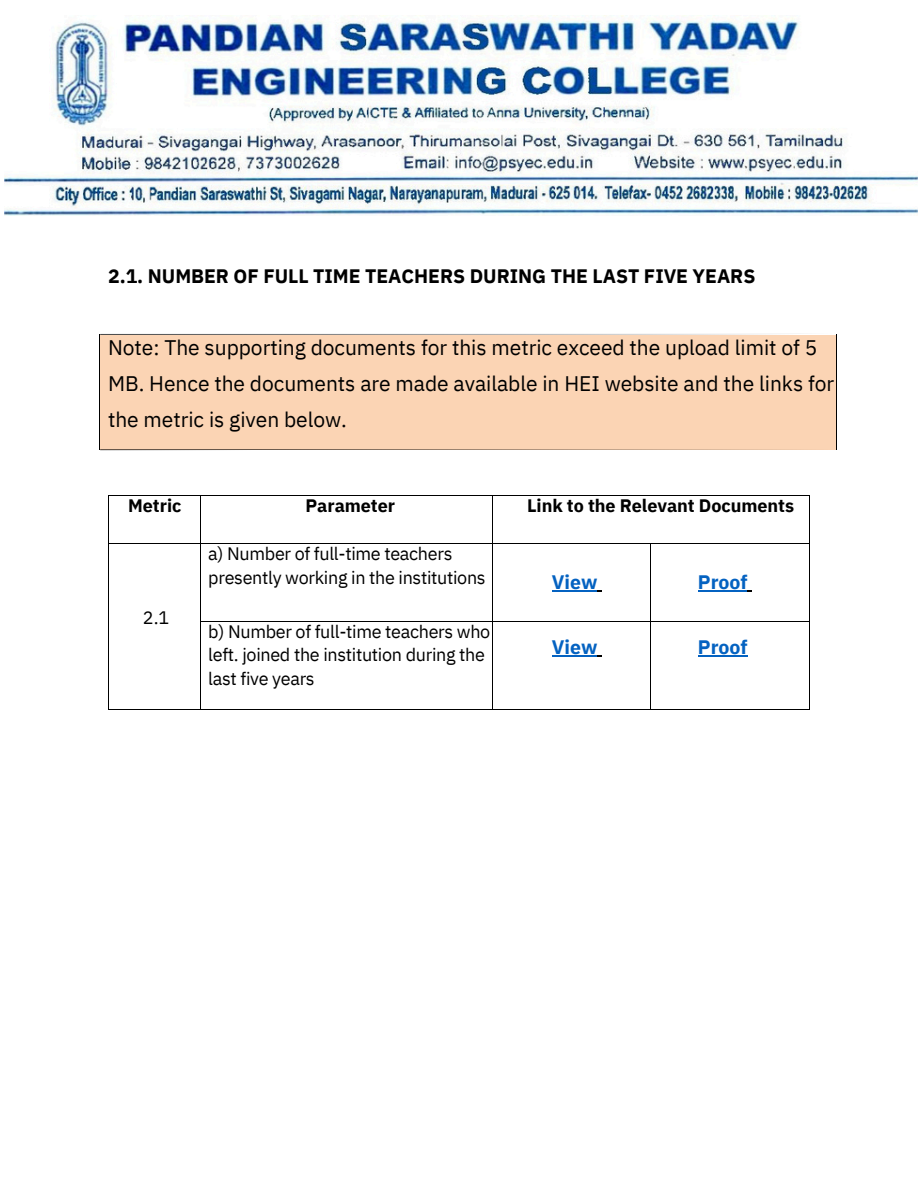
<style>
.page{position:relative;width:918px;height:1188px;background:#fff}
.page>*{position:absolute;margin:0;border:0;box-sizing:border-box;transform-origin:0 0}
.t1{font:21px/36px "IBM Plex Sans";letter-spacing:-.005em;color:#000}
.t2{font:700 19.5px "IBM Plex Sans";color:#000}
.t3{font:700 19.5px "IBM Plex Sans";color:#0462c1}
.t4{font:18px/23.7px "IBM Plex Sans";letter-spacing:-.02em;color:#000}
.t5{font:700 18px "IBM Plex Sans";letter-spacing:-.005em;color:#000}
</style>
<div class="page">
<hr style="left:109px;top:495px;width:91px;height:1px;background:#000">
<hr style="left:200px;top:495px;width:292px;height:1px;background:#000">
<hr style="left:493px;top:495px;width:316px;height:1px;background:#000">
<hr style="left:108px;top:496px;width:1px;height:47px;background:#000">
<hr style="left:200px;top:496px;width:1px;height:47px;background:#000">
<hr style="left:492px;top:496px;width:1px;height:47px;background:#000">
<hr style="left:809px;top:496px;width:1px;height:47px;background:#000">
<hr style="left:109px;top:543px;width:91px;height:1px;background:#000">
<hr style="left:200px;top:543px;width:292px;height:1px;background:#000">
<hr style="left:493px;top:543px;width:157px;height:1px;background:#000">
<hr style="left:650px;top:543px;width:159px;height:1px;background:#000">
<hr style="left:108px;top:544px;width:1px;height:77px;background:#000">
<hr style="left:200px;top:544px;width:1px;height:77px;background:#000">
<hr style="left:492px;top:544px;width:1px;height:77px;background:#000">
<hr style="left:650px;top:544px;width:1px;height:77px;background:#000">
<hr style="left:809px;top:544px;width:1px;height:77px;background:#000">
<hr style="left:200px;top:621px;width:292px;height:1px;background:#000">
<hr style="left:493px;top:621px;width:157px;height:1px;background:#000">
<hr style="left:650px;top:621px;width:159px;height:1px;background:#000">
<hr style="left:108px;top:622px;width:1px;height:87px;background:#000">
<hr style="left:109px;top:709px;width:91px;height:1px;background:#000">
<hr style="left:200px;top:622px;width:1px;height:87px;background:#000">
<hr style="left:200px;top:709px;width:292px;height:1px;background:#000">
<hr style="left:492px;top:622px;width:1px;height:87px;background:#000">
<hr style="left:493px;top:709px;width:157px;height:1px;background:#000">
<hr style="left:650px;top:622px;width:1px;height:87px;background:#000">
<hr style="left:650px;top:709px;width:159px;height:1px;background:#000">
<hr style="left:809px;top:622px;width:1px;height:87px;background:#000">
<div style="left:100px;top:335px;width:736px;height:38px;background:#fbd4b4"></div>
<svg style="left:99px;top:334px;width:738px;height:1px"></svg>
<hr style="left:99px;top:335px;width:1px;height:38px;background:#000">
<hr style="left:836px;top:335px;width:1px;height:38px;background:#000">
<div style="left:100px;top:373px;width:736px;height:38px;background:#fbd4b4"></div>
<hr style="left:99px;top:373px;width:1px;height:38px;background:#000">
<hr style="left:836px;top:373px;width:1px;height:38px;background:#000">
<div style="left:100px;top:411px;width:736px;height:38px;background:#fbd4b4"></div>
<svg style="left:99px;top:449px;width:738px;height:1px"></svg>
<hr style="left:99px;top:411px;width:1px;height:38px;background:#000">
<hr style="left:836px;top:411px;width:1px;height:38px;background:#000">
<img style="left:4px;top:16px;width:914px;height:200px">
<hr style="left:552px;top:590px;width:46px;height:1px;background:#0462c1">
<hr style="left:552px;top:655px;width:46px;height:1px;background:#0462c1">
<hr style="left:698px;top:590px;width:50px;height:1px;background:#0462c1">
<hr style="left:698px;top:655px;width:50px;height:1px;background:#0462c1">
<p class="t2" style="left:108px;top:263px;width:649px">2.1. NUMBER OF FULL TIME TEACHERS DURING THE LAST FIVE YEARS</p>
<h1 class="t1" style="left:108px;top:329px;width:728px">Note: The supporting documents for this metric exceed the upload limit of 5<br>MB. Hence the documents are made available in HEI website and the links for the metric is given below.</h1>
<h3 class="t5" style="left:128px;top:494px;width:55px">Metric</h3>
<p class="t4" style="left:143px;top:606px;width:28px">2.1</p>
<h4 class="t5" style="left:306px;top:494px;width:91px">Parameter</h4>
<p class="t5" style="left:527px;top:494px;width:269px">Link to the Relevant Documents</p>
<h4 class="t4" style="left:208px;top:541px;width:279px">a) Number of full-time teachers presently working in the institutions</h4>
<p class="t4" style="left:208px;top:619px;width:284px">b) Number of full-time teachers who left. joined the institution during the last five years</p>
<p class="t3" style="left:552px;top:569px;width:47px">View</p>
<h2 class="t3" style="left:698px;top:569px;width:51px">Proof</h2>
<h4 class="t3" style="left:552px;top:634px;width:47px">View</h4>
<h2 class="t3" style="left:698px;top:634px;width:51px">Proof</h2>
</div>
